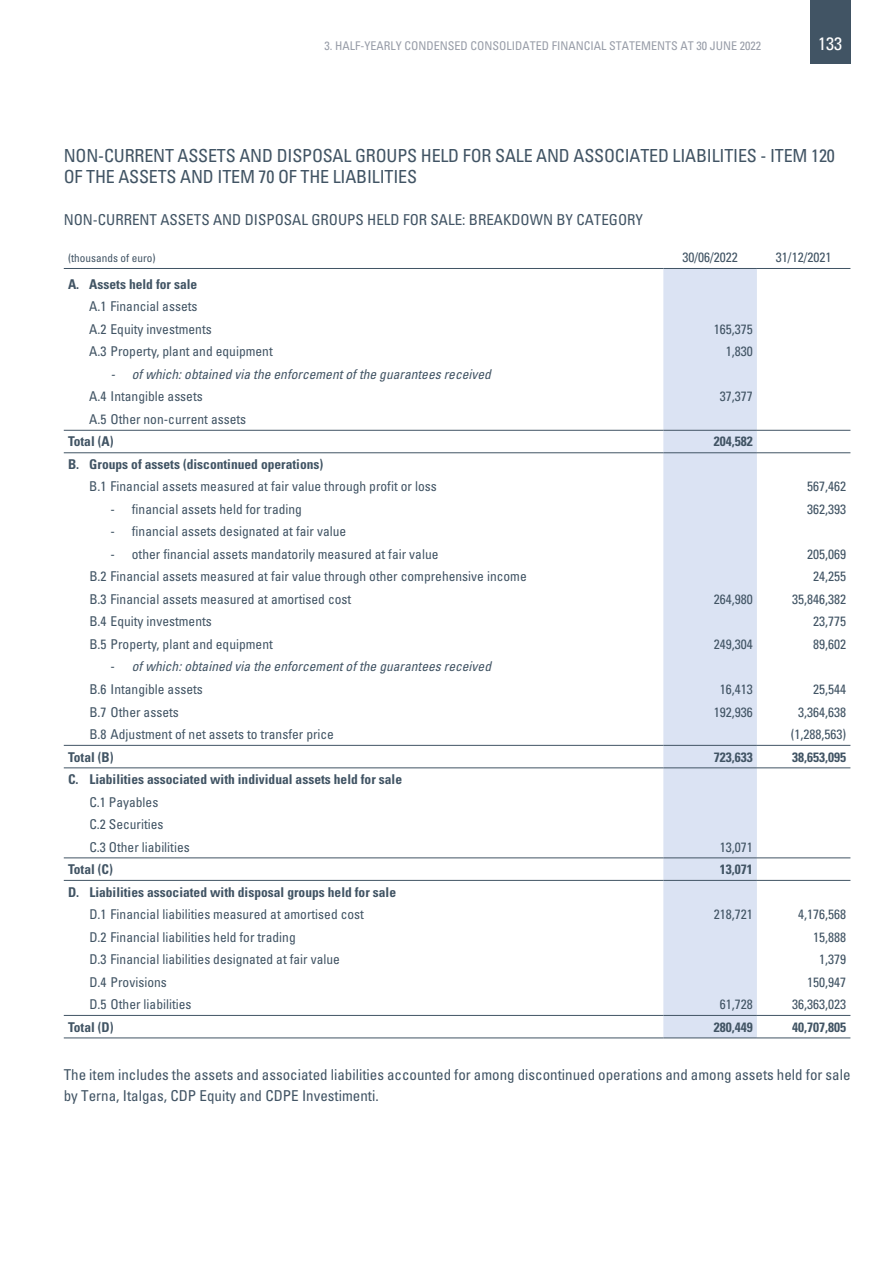
<style>
.page{position:relative;width:893px;height:1263px;background:#fff}
.page>*{position:absolute;margin:0;border:0;box-sizing:border-box;transform-origin:0 0}
.t1{font:condensed 18px/21px "Univers";letter-spacing:-.01em;color:#415464}
.t2{font:condensed 18px "Univers";color:#fff}
.t3{font:condensed 15px/21px "Univers";color:#415464}
.t4{font:condensed 13.5px/22.5px "Univers";color:#415464}
.t5{font:700 condensed 13.5px "Univers";color:#415464}
.t6{font:italic condensed 13.5px/22.5px "Univers";color:#415464}
.t7{font:condensed 12px "Univers";color:#989da8}
.t8{font:condensed 11.25px "Univers";color:#415464}
.s1{font-style:normal}
</style>
<div class="page">
<div style="left:810px;top:0;width:40px;height:64px;background:#415464"></div>
<div style="left:663px;top:269px;width:94px;height:768px;background:#dbe3f3"></div>
<hr style="left:757px;top:268px;width:93px;height:1px;background:#415464">
<hr style="left:64px;top:268px;width:599px;height:1px;background:#415464">
<hr style="left:663px;top:268px;width:94px;height:1px;background:#415464">
<hr style="left:64px;top:430px;width:599px;height:1px;background:#415464">
<hr style="left:663px;top:430px;width:94px;height:1px;background:#415464">
<hr style="left:757px;top:430px;width:93px;height:1px;background:#415464">
<hr style="left:64px;top:452px;width:599px;height:1px;background:#415464">
<hr style="left:663px;top:452px;width:94px;height:1px;background:#415464">
<hr style="left:757px;top:452px;width:93px;height:1px;background:#415464">
<hr style="left:64px;top:745px;width:599px;height:1px;background:#415464">
<hr style="left:663px;top:745px;width:94px;height:1px;background:#415464">
<hr style="left:757px;top:745px;width:93px;height:1px;background:#415464">
<hr style="left:64px;top:767px;width:599px;height:1px;background:#415464">
<hr style="left:663px;top:767px;width:94px;height:1px;background:#415464">
<hr style="left:757px;top:767px;width:93px;height:1px;background:#415464">
<hr style="left:64px;top:857px;width:599px;height:1px;background:#415464">
<hr style="left:663px;top:857px;width:94px;height:1px;background:#415464">
<hr style="left:757px;top:857px;width:93px;height:1px;background:#415464">
<hr style="left:64px;top:880px;width:599px;height:1px;background:#415464">
<hr style="left:663px;top:880px;width:94px;height:1px;background:#415464">
<hr style="left:757px;top:880px;width:93px;height:1px;background:#415464">
<hr style="left:64px;top:1015px;width:599px;height:1px;background:#415464">
<hr style="left:64px;top:1037px;width:599px;height:1px;background:#415464">
<hr style="left:663px;top:1015px;width:94px;height:1px;background:#415464">
<hr style="left:663px;top:1037px;width:94px;height:1px;background:#415464">
<hr style="left:757px;top:1015px;width:93px;height:1px;background:#415464">
<hr style="left:757px;top:1037px;width:93px;height:1px;background:#415464">
<p class="t7" style="left:324px;top:38px;width:48px">3. Half-yearly</p>
<p class="t7" style="left:404px;top:38px;width:8px">condensed</p>
<p class="t7" style="left:470px;top:38px;width:8px">consolidated</p>
<p class="t7" style="left:552px;top:38px;width:7px">financial</p>
<p class="t7" style="left:609px;top:38px;width:8px">statements</p>
<p class="t7" style="left:680px;top:38px;width:43px">at 30 June</p>
<p class="t7" style="left:740px;top:38px;width:23px">2022</p>
<h1 class="t2" style="left:818px;top:32px;width:25px">133</h1>
<h1 class="t1" style="left:64px;top:145px;width:772px">NON-CURRENT ASSETS AND DISPOSAL GROUPS HELD FOR SALE AND ASSOCIATED LIABILITIES - ITEM 120<br>OF THE ASSETS AND ITEM 70 OF THE LIABILITIES</h1>
<p class="t3" style="left:64px;top:209px;width:581px">NON-CURRENT ASSETS AND DISPOSAL GROUPS HELD FOR SALE: BREAKDOWN BY CATEGORY</p>
<p class="t8" style="left:68px;top:251px;width:89px">(thousands of euro)</p>
<p class="t4" style="left:682px;top:246px;width:57px">30/06/2022</p>
<p class="t4" style="left:776px;top:246px;width:57px">31/12/2021</p>
<p class="t5" style="left:68px;top:276px;width:131px">A. Assets held for sale</p>
<p class="t4" style="left:89px;top:295px;width:124px">A.1 Financial assets<br>A.2 Equity investments</p>
<p class="t4" style="left:714px;top:318px;width:40px">165,375</p>
<p class="t4" style="left:89px;top:340px;width:185px">A.3 Property, plant and equipment</p>
<p class="t4" style="left:726px;top:340px;width:28px">1,830</p>
<p class="t6" style="left:111px;top:363px;width:382px">- of which: obtained via the enforcement of the guarantees received</p>
<p class="t4" style="left:89px;top:385px;width:115px">A.4 Intangible assets</p>
<p class="t4" style="left:720px;top:385px;width:34px">37,377</p>
<p class="t4" style="left:89px;top:408px;width:158px">A.5 Other non-current assets</p>
<p class="t5" style="left:68px;top:433px;width:47px">Total (A)</p>
<p class="t5" style="left:714px;top:433px;width:40px">204,582</p>
<p class="t5" style="left:68px;top:456px;width:257px">B. Groups of assets (discontinued operations)</p>
<p class="t4" style="left:89px;top:475px;width:349px">B.1 Financial assets measured at fair value through profit or loss</p>
<p class="t4" style="left:807px;top:475px;width:40px">567,462</p>
<p class="t4" style="left:111px;top:498px;width:193px">- financial assets held for trading</p>
<p class="t4" style="left:807px;top:498px;width:40px">362,393</p>
<p class="t4" style="left:111px;top:520px;width:237px">- financial assets designated at fair value</p>
<p class="t4" style="left:111px;top:543px;width:329px">- other financial assets mandatorily measured at fair value</p>
<p class="t4" style="left:807px;top:543px;width:40px">205,069</p>
<p class="t4" style="left:89px;top:565px;width:439px">B.2 Financial assets measured at fair value through other comprehensive income</p>
<p class="t4" style="left:813px;top:565px;width:34px">24,255</p>
<p class="t4" style="left:89px;top:588px;width:263px">B.3 Financial assets measured at amortised cost</p>
<p class="t4" style="left:714px;top:588px;width:40px">264,980</p>
<p class="t4" style="left:792px;top:588px;width:55px">35,846,382</p>
<p class="t4" style="left:89px;top:610px;width:124px">B.4 Equity investments</p>
<p class="t4" style="left:813px;top:610px;width:34px">23,775</p>
<p class="t4" style="left:89px;top:633px;width:185px">B.5 Property, plant and equipment</p>
<p class="t4" style="left:714px;top:633px;width:40px">249,304</p>
<p class="t4" style="left:813px;top:633px;width:34px">89,602</p>
<p class="t6" style="left:89px;top:655px;width:403px;text-indent:21px"><span class="s1">-</span> of which: obtained via the enforcement of the guarantees received<br><span class="s1">B.6 Intangible assets</span></p>
<p class="t4" style="left:720px;top:678px;width:34px">16,413</p>
<p class="t4" style="left:813px;top:678px;width:34px">25,544</p>
<p class="t4" style="left:89px;top:700px;width:91px">B.7 Other assets</p>
<p class="t4" style="left:714px;top:700px;width:40px">192,936</p>
<p class="t4" style="left:798px;top:700px;width:49px">3,364,638</p>
<p class="t4" style="left:89px;top:723px;width:246px">B.8 Adjustment of net assets to transfer price</p>
<p class="t4" style="left:791px;top:723px;width:57px">(1,288,563)</p>
<p class="t5" style="left:68px;top:748px;width:47px">Total (B)</p>
<p class="t5" style="left:714px;top:748px;width:40px">723,633</p>
<p class="t5" style="left:792px;top:748px;width:55px">38,653,095</p>
<p class="t5" style="left:68px;top:771px;width:335px">C. Liabilities associated with individual assets held for sale</p>
<p class="t4" style="left:89px;top:790px;width:102px">C.1 Payables<br>C.2 Securities<br>C.3 Other liabilities</p>
<p class="t4" style="left:720px;top:835px;width:34px">13,071</p>
<p class="t5" style="left:68px;top:861px;width:46px">Total (C)</p>
<p class="t5" style="left:720px;top:861px;width:34px">13,071</p>
<p class="t5" style="left:68px;top:883px;width:329px">D. Liabilities associated with disposal groups held for sale</p>
<p class="t4" style="left:89px;top:903px;width:276px">D.1 Financial liabilities measured at amortised cost</p>
<p class="t4" style="left:714px;top:903px;width:40px">218,721</p>
<p class="t4" style="left:798px;top:903px;width:49px">4,176,568</p>
<p class="t4" style="left:89px;top:925px;width:208px">D.2 Financial liabilities held for trading</p>
<p class="t4" style="left:813px;top:925px;width:34px">15,888</p>
<p class="t4" style="left:89px;top:948px;width:252px">D.3 Financial liabilities designated at fair value</p>
<p class="t4" style="left:819px;top:948px;width:28px">1,379</p>
<p class="t4" style="left:89px;top:970px;width:79px">D.4 Provisions</p>
<p class="t4" style="left:807px;top:970px;width:40px">150,947</p>
<p class="t4" style="left:89px;top:993px;width:104px">D.5 Other liabilities</p>
<p class="t4" style="left:720px;top:993px;width:34px">61,728</p>
<p class="t4" style="left:792px;top:993px;width:55px">36,363,023</p>
<p class="t5" style="left:68px;top:1018px;width:47px">Total (D)</p>
<p class="t5" style="left:714px;top:1018px;width:40px">280,449</p>
<p class="t5" style="left:792px;top:1018px;width:55px">40,707,805</p>
<p class="t3" style="left:64px;top:1064px;width:788px">The item includes the assets and associated liabilities accounted for among discontinued operations and among assets held for sale by Terna, Italgas, CDP Equity and CDPE Investimenti.</p>
</div>
